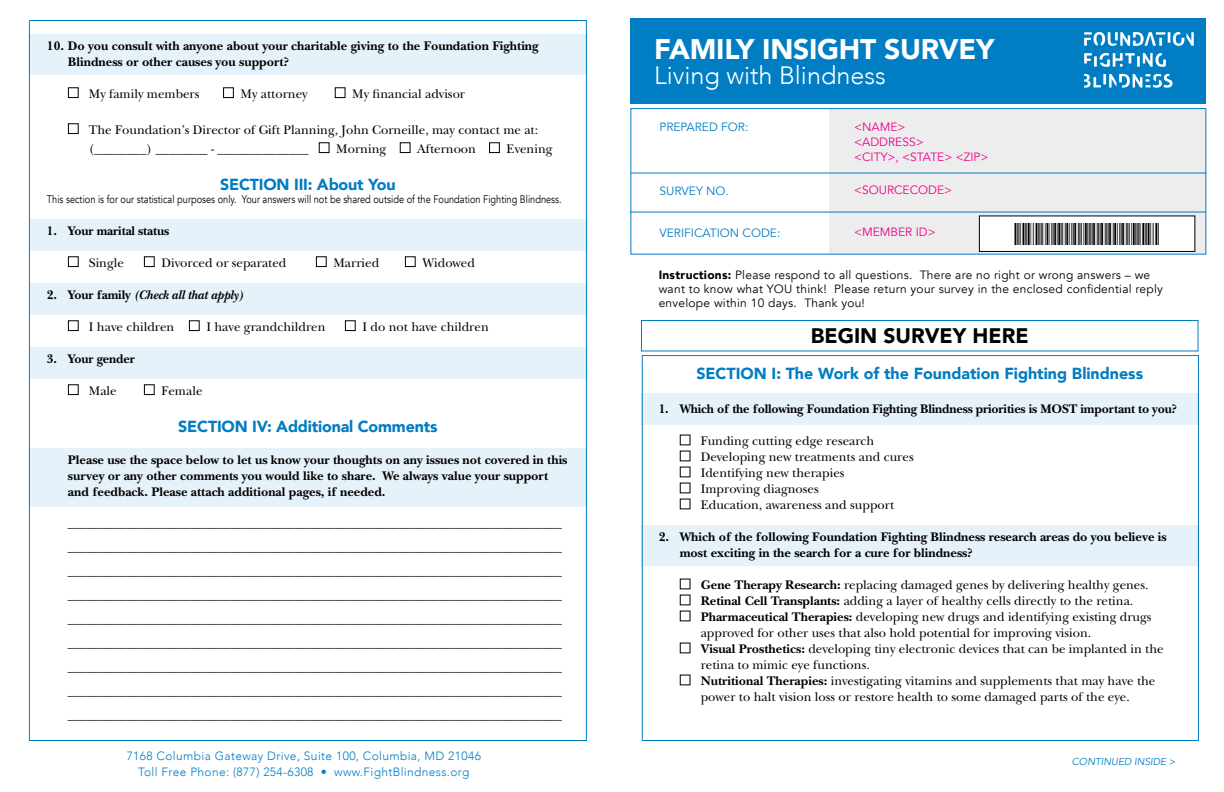
<style>
.page{position:relative;width:1224px;height:792px;background:#fff}
.page>*{position:absolute;margin:0;border:0;box-sizing:border-box;transform-origin:0 0}
.t1{font:900 28.3px "Avenir";letter-spacing:-.01em;color:#fff}
.t2{font:300 25.2px "Avenir";color:#fff}
.t3{font:900 21px "Avenir";color:#000}
.t4{font:900 16px "Avenir";letter-spacing:-.01em;color:#007dc3}
.t5{font:700 13px/24px "New Baskerville Std";color:#000}
.t6{font:13px/16px "New Baskerville Std";color:#000}
.t7{font:italic 700 13px "New Baskerville Std";letter-spacing:-.01em;color:#000}
.t8{font:12px/14px "Avenir";letter-spacing:.02em;color:#000}
.t9{font:300 12px/16px "Avenir";letter-spacing:.03em;color:#007dc3;text-align:center}
.t10{font:12px/15px "Avenir";color:#ec008c}
.t11{font:12px "Avenir";color:#007dc3}
.t12{font:11px "Avenir";color:#000;scale:.84 1}
.t13{font:italic 10px "Avenir";color:#007dc3}
.s1{font-style:normal}
.s2{font-weight:900}
.s3{font-weight:700}
</style>
<div class="page">
<div style="left:830px;top:109px;width:376px;height:145px;background:#ededee"></div>
<div style="left:630px;top:108px;width:576px;height:147px;border:1px solid #007dc3"></div>
<div style="left:630px;top:19px;width:576px;height:85px;background:#007dc3"></div>
<svg style="left:1084px;top:32px;width:110px;height:56px"></svg>
<div style="left:641px;top:320px;width:558px;height:31px;border:1px solid #007dc3"></div>
<div style="left:641px;top:393px;width:558px;height:31px;background:#e6f2f9"></div>
<div style="left:29px;top:219px;width:558px;height:31px;background:#e6f2f9"></div>
<div style="left:29px;top:283px;width:558px;height:31px;background:#e6f2f9"></div>
<div style="left:29px;top:347px;width:557px;height:31px;background:#e6f2f9"></div>
<div style="left:641px;top:526px;width:558px;height:40px;background:#e6f2f9"></div>
<hr style="left:631px;top:172px;width:576px;height:2px;background:#007dc3">
<hr style="left:630px;top:212px;width:576px;height:1px;background:#007dc3">
<div style="left:68px;top:87px;width:11px;height:11px;border:1px solid #000"></div>
<div style="left:223px;top:87px;width:11px;height:11px;border:1px solid #000"></div>
<div style="left:335px;top:87px;width:11px;height:11px;border:1px solid #000"></div>
<div style="left:68px;top:123px;width:11px;height:11px;border:1px solid #000"></div>
<div style="left:319px;top:142px;width:11px;height:11px;border:1px solid #000"></div>
<div style="left:400px;top:142px;width:11px;height:11px;border:1px solid #000"></div>
<div style="left:489px;top:142px;width:11px;height:11px;border:1px solid #000"></div>
<div style="left:68px;top:256px;width:11px;height:11px;border:1px solid #000"></div>
<div style="left:144px;top:256px;width:11px;height:11px;border:1px solid #000"></div>
<div style="left:316px;top:256px;width:11px;height:11px;border:1px solid #000"></div>
<div style="left:405px;top:256px;width:11px;height:11px;border:1px solid #000"></div>
<div style="left:68px;top:320px;width:11px;height:11px;border:1px solid #000"></div>
<div style="left:189px;top:320px;width:11px;height:11px;border:1px solid #000"></div>
<div style="left:345px;top:320px;width:11px;height:11px;border:1px solid #000"></div>
<div style="left:68px;top:384px;width:11px;height:11px;border:1px solid #000"></div>
<div style="left:144px;top:384px;width:11px;height:11px;border:1px solid #000"></div>
<div style="left:29px;top:34px;width:558px;height:41px;background:#e6f2f9"></div>
<div style="left:29px;top:448px;width:558px;height:58px;background:#e6f2f9"></div>
<div style="left:979px;top:216px;width:216px;height:35px;background:#fff"></div>
<div style="left:979px;top:216px;width:216px;height:36px;border:1px solid #000"></div>
<img style="left:1015px;top:223px;width:144px;height:22px">
<p class="t5" style="left:68px;top:38px;width:472px;line-height:16px;text-indent:-21px">10. Do you consult with anyone about your charitable giving to the Foundation Fighting<br>Blindness or other causes you support?</p>
<p class="t6" style="left:89px;top:86px;width:112px">My family members</p>
<p class="t6" style="left:241px;top:86px;width:69px">My attorney</p>
<p class="t6" style="left:352px;top:86px;width:114px">My financial advisor</p>
<p class="t6" style="left:89px;top:120px;width:451px;line-height:19px">The Foundation’s Director of Gift Planning, John Corneille, may contact me at: (________) ________ - ______________</p>
<p class="t6" style="left:336px;top:141px;width:51px">Morning</p>
<p class="t6" style="left:417px;top:141px;width:60px">Afternoon</p>
<p class="t6" style="left:507px;top:141px;width:48px">Evening</p>
<p class="t4" style="left:220px;top:171px;width:177px">SECTION III: About You</p>
<p class="t12" style="left:47px;top:193px;width:614px">This section is for our statistical purposes only. Your answers will not be shared outside of the Foundation Fighting B lindness.</p>
<p class="t5" style="left:47px;top:219px;width:124px">1. Your marital status</p>
<p class="t6" style="left:89px;top:255px;width:37px">Single</p>
<p class="t6" style="left:161px;top:255px;width:127px">Divorced or separated</p>
<p class="t6" style="left:333px;top:255px;width:47px">Married</p>
<p class="t6" style="left:422px;top:255px;width:54px">Widowed</p>
<p class="t7" style="left:47px;top:287px;width:198px"><span class="s1">2. Your family</span> (Check all that apply)</p>
<p class="t6" style="left:89px;top:319px;width:87px">I have children</p>
<p class="t6" style="left:206px;top:319px;width:121px">I have grandchildren</p>
<p class="t6" style="left:362px;top:319px;width:128px">I do not have children</p>
<p class="t5" style="left:47px;top:347px;width:89px">3. Your gender</p>
<p class="t6" style="left:89px;top:383px;width:29px">Male</p>
<p class="t6" style="left:161px;top:383px;width:43px">Female</p>
<p class="t4" style="left:178px;top:413px;width:261px">SECTION IV: Additional Comments</p>
<p class="t5" style="left:68px;top:452px;width:501px;line-height:16px">Please use the space below to let us know your thoughts on any issues not covered in this survey or any other comments you would like to share. We always value your support and feedback. Please attach additional pages, if needed.</p>
<p class="t5" style="left:68px;top:511px;width:495px;text-align:justify">____________________________________________________________________________ ____________________________________________________________________________ ____________________________________________________________________________ ____________________________________________________________________________ ____________________________________________________________________________ ____________________________________________________________________________ ____________________________________________________________________________ ____________________________________________________________________________ ____________________________________________________________________________</p>
<p class="t9" style="left:127px;top:747px;width:356px">7168 Columbia Gateway Drive, Suite 100, Columbia, MD 21046<br>Toll Free Phone: (877) 254-6308 • www.FightBlindness.org</p>
<h1 class="t1" style="left:654px;top:25px;width:342px">FAMILY INSIGHT SURVEY</h1>
<h2 class="t2" style="left:654px;top:61px;width:233px">Living with Blindness</h2>
<p class="t11" style="left:659px;top:119px;width:90px">Prepared For:</p>
<p class="t10" style="left:854px;top:119px;width:136px">&lt;Name&gt;<br>&lt;Address&gt;<br>&lt;City&gt;, &lt;State&gt; &lt;Zip&gt;</p>
<p class="t10" style="left:854px;top:182px;width:100px">&lt;sourcecode&gt;</p>
<p class="t10" style="left:854px;top:224px;width:83px">&lt;member id&gt;</p>
<p class="t8" style="left:659px;top:268px;width:493px"><span class="s2">Instructions:</span> Please respond to all questions. There are no right or wrong answers – we want to know what YOU</p>
<p class="t11" style="left:659px;top:183px;width:71px">Survey NO.</p>
<p class="t11" style="left:659px;top:225px;width:122px">Verification Code:</p>
<p class="t8" style="left:659px;top:282px;width:506px;text-indent:138px">think! Please return your survey in the enclosed confidential reply envelope within 10 days. Thank you!</p>
<h3 class="t3" style="left:811px;top:318px;width:219px">BEGIN SURVEY HERE</h3>
<p class="t4" style="left:696px;top:360px;width:448px">SECTION I: The Work of the Foundation Fighting Blindness</p>
<p class="t5" style="left:659px;top:397px;width:520px">1. Which of the following Foundation Fighting Blindness priorities is MOST important to you?</p>
<p class="t6" style="left:701px;top:433px;width:214px">Funding cutting edge research<br>Developing new treatments and cures<br>Identifying new therapies<br>Improving diagnoses<br>Education, awareness and support</p>
<p class="t5" style="left:680px;top:529px;width:489px;line-height:16px;text-indent:-21px">2. Which of the following Foundation Fighting Blindness research areas do you believe is most exciting in the search for a cure for blindness?</p>
<p class="t6" style="left:701px;top:577px;width:465px"><span class="s3">Gene Therapy Research:</span> replacing damaged genes by delivering healthy genes.<br><span class="s3">Retinal Cell Transplants:</span> adding a layer of healthy cells directly to the retina.<br><span class="s3">Pharmaceutical Therapies:</span> developing new drugs and identifying existing drugs approved for other uses that also hold potential for improving vision.<br><span class="s3">Visual Prosthetics:</span> developing tiny electronic devices that can be implanted in the retina to mimic eye functions.<br><span class="s3">Nutritional Therapies:</span> investigating vitamins and supplements that may have the power to halt vision loss or restore health to some damaged parts of the eye.</p>
<p class="t13" style="left:1072px;top:756px;width:105px">CONTINUED INSIDE &gt;</p>
</div>
